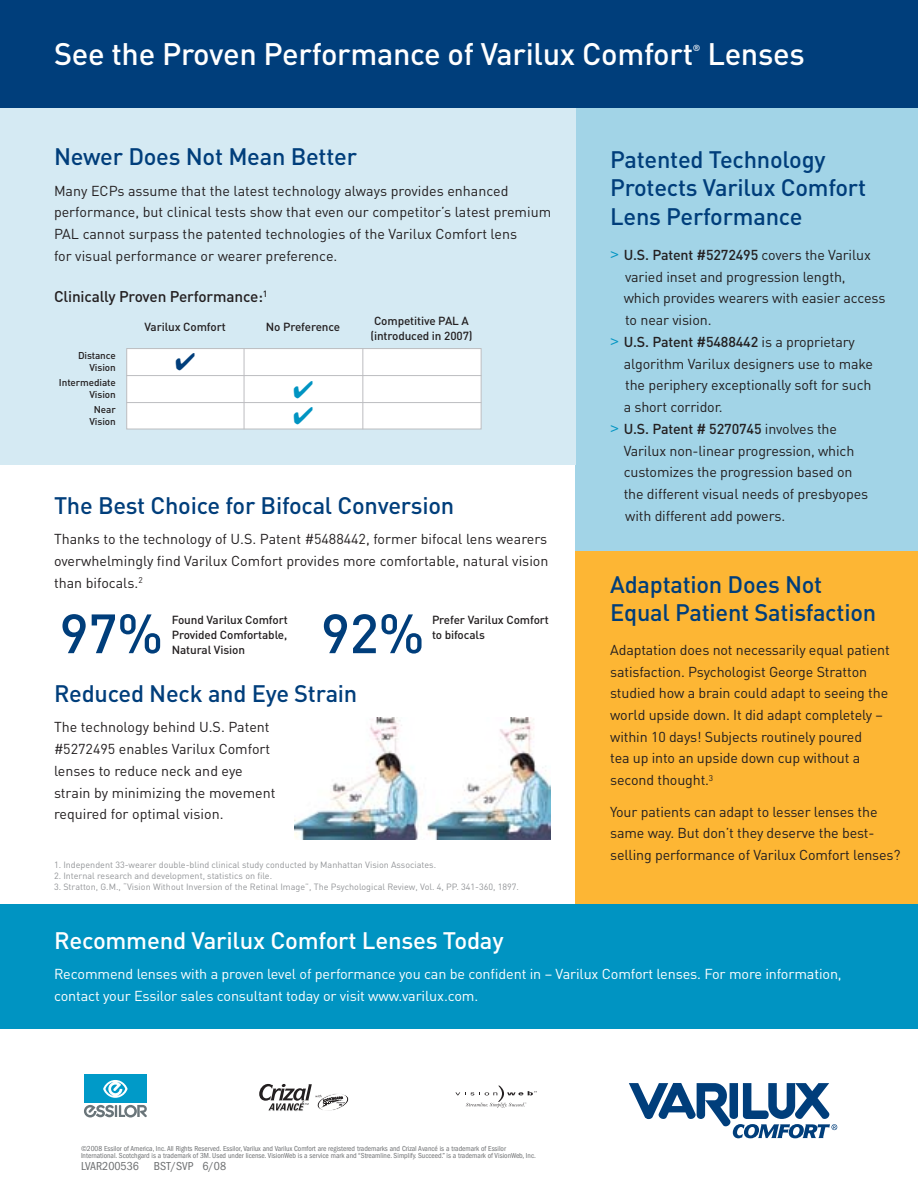
<style>
.page{position:relative;width:918px;height:1188px;background:#fff}
.page>*{position:absolute;margin:0;border:0;box-sizing:border-box;transform-origin:0 0}
.t1{font:500 54.45px "DIN";color:#003e7b}
.t2{font:500 30.75px "DIN";letter-spacing:-.01em;color:#fff}
.t3{font:500 23.7px/28.5px "DIN";letter-spacing:-.01em;color:#003e7b}
.t4{font:500 23.7px "DIN";letter-spacing:-.01em;color:#fff}
.t5{font:500 15.3px "DIN";letter-spacing:-.01em;color:#231f20}
.t6{font:14.25px/21.8px "DIN";letter-spacing:-.01em;color:#231f20}
.t7{font:14.25px/21.8px "DIN";letter-spacing:-.01em;color:#fff}
.t8{font:500 14.25px "DIN";letter-spacing:-.01em;color:#231f20}
.t9{font:condensed 12px "Franklin Gothic";color:#6d6f71}
.t10{font:500 11.7px/15px "DIN";letter-spacing:-.01em;color:#231f20;text-align:justify}
.t11{font:500 9.9px/12px "DIN";letter-spacing:-.01em;color:#231f20;text-align:right}
.t12{font:9px "DIN";color:#939598}
.t13{font:500 8.7px "DIN";color:#fff}
.t14{font:condensed 7.5px/7.5px "Franklin Gothic";color:#6d6f71}
.s1{font-family:"Grotesque";font-weight:400;font-size:13.5px;color:#0094c2}
.s2{font-weight:400}
</style>
<div class="page">
<div style="left:575px;top:551px;width:343px;height:353px;background:#fdb634"></div>
<div style="left:575px;top:108px;width:343px;height:443px;background:#a2d4e7"></div>
<div style="left:0;top:108px;width:575px;height:356px;background:#d5eaf3"></div>
<div style="left:0;top:0;width:918px;height:108px;background:#003e7b"></div>
<div style="left:0;top:904px;width:918px;height:125px;background:#0094c2"></div>
<svg style="left:84px;top:1105px;width:63px;height:13px"></svg>
<div style="left:84px;top:1075px;width:63px;height:28px;background:#009ac8"></div>
<svg style="left:103px;top:1080px;width:24px;height:18px"></svg>
<svg style="left:455px;top:1086px;width:82px;height:22px"></svg>
<svg style="left:259px;top:1084px;width:90px;height:27px"></svg>
<svg style="left:629px;top:1083px;width:208px;height:55px"></svg>
<div style="left:126px;top:348px;width:355px;height:81px;background:#fff;border:1px solid #bcbdc0"></div>
<hr style="left:244px;top:348px;width:1px;height:81px;background:#bcbdc0">
<hr style="left:363px;top:348px;width:1px;height:81px;background:#bcbdc0">
<hr style="left:126px;top:375px;width:355px;height:1px;background:#bcbdc0">
<hr style="left:126px;top:402px;width:355px;height:1px;background:#bcbdc0">
<img style="left:294px;top:718px;width:256px;height:121px">
<h2 class="t2" style="left:54px;top:34px;width:641px">See the Proven Performance of Varilux Comfort</h2>
<p class="t13" style="left:693px;top:42px;width:9px">®</p>
<h2 class="t2" style="left:707px;top:34px;width:99px">Lenses</h2>
<h3 class="t3" style="left:54px;top:142px;width:305px">Newer Does Not Mean Better</h3>
<p class="t6" style="left:54px;top:179px;width:499px">Many ECPs assume that the latest technology always provides enhanced performance, but clinical tests show that even our competitor’s latest premium PAL cannot surpass the patented technologies of the Varilux Comfort lens<br>for visual performance or wearer preference.</p>
<p class="t5" style="left:54px;top:287px;width:215px">Clinically Proven Performance:<sup>1</sup></p>
<p class="t11" style="left:78px;top:350px;width:39px">Distance<br>Vision</p>
<p class="t11" style="left:59px;top:376px;width:58px">Intermediate<br>Vision</p>
<p class="t11" style="left:89px;top:403px;width:28px;text-align:center">Near<br>Vision</p>
<p class="t10" style="left:145px;top:319px;width:83px">Varilux Comfort</p>
<p class="t10" style="left:266px;top:319px;width:76px">No Preference</p>
<p class="t10" style="left:374px;top:313px;width:96px">Competitive PAL A</p>
<p class="t10" style="left:370px;top:328px;width:104px">(introduced in 2007)</p>
<h3 class="t3" style="left:54px;top:490px;width:402px">The Best Choice for Bifocal Conversion</h3>
<p class="t6" style="left:54px;top:528px;width:496px;text-align:justify">Thanks to the technology of U.S. Patent #5488442, former bifocal lens wearers overwhelmingly find Varilux Comfort provides more comfortable, natural vision than bifocals.<sup>2</sup></p>
<h1 class="t1" style="left:59px;top:599px;width:105px">97%</h1>
<h1 class="t1" style="left:321px;top:599px;width:105px">92%</h1>
<p class="t10" style="left:172px;top:612px;width:118px">Found Varilux Comfort Provided Comfortable, Natural Vision</p>
<p class="t10" style="left:432px;top:612px;width:118px">Prefer Varilux Comfort to bifocals</p>
<h3 class="t3" style="left:54px;top:678px;width:305px">Reduced Neck and Eye Strain</h3>
<p class="t6" style="left:54px;top:716px;width:223px">The technology behind U.S. Patent #5272495 enables Varilux Comfort lenses to reduce neck and eye strain by minimizing the movement required for optimal vision.</p>
<p class="t12" style="left:54px;top:859px;width:384px">1. Independent 33-wearer double-blind clinical study conducted by Manhattan Vision Associates.</p>
<p class="t12" style="left:54px;top:870px;width:220px">2. Internal research and development, statistics on file.</p>
<p class="t12" style="left:54px;top:881px;width:466px">3. Stratton, G.M., “Vision Without Inversion of the Retinal Image”, The Psychological Review, Vol. 4, PP. 341-360, 1897.</p>
<h3 class="t3" style="left:610px;top:144px;width:257px">Patented Technology<br>Protects Varilux Comfort<br>Lens Performance</h3>
<p class="t8" style="left:610px;top:246px;width:262px"><span class="s1">&gt;</span> U.S. Patent #5272495 <span class="s2">covers the Varilux</span></p>
<p class="t6" style="left:625px;top:265px;width:222px">varied inset and progression length,</p>
<p class="t6" style="left:624px;top:287px;width:263px">which provides wearers with easier access</p>
<p class="t6" style="left:625px;top:309px;width:88px">to near vision.</p>
<p class="t8" style="left:610px;top:333px;width:246px"><span class="s1">&gt;</span> U.S. Patent #5488442 <span class="s2">is a proprietary</span></p>
<p class="t6" style="left:624px;top:352px;width:251px">algorithm Varilux designers use to make</p>
<p class="t6" style="left:625px;top:374px;width:248px">the periphery exceptionally soft for such</p>
<p class="t6" style="left:624px;top:396px;width:101px">a short corridor.</p>
<p class="t8" style="left:610px;top:420px;width:228px"><span class="s1">&gt;</span> U.S. Patent # 5270745 <span class="s2">involves the</span></p>
<p class="t6" style="left:624px;top:439px;width:232px">Varilux non-linear progression, which</p>
<p class="t6" style="left:624px;top:461px;width:230px">customizes the progression based on</p>
<p class="t6" style="left:624px;top:483px;width:246px">the different visual needs of presbyopes</p>
<p class="t6" style="left:625px;top:505px;width:161px">with different add powers.</p>
<h3 class="t3" style="left:610px;top:569px;width:268px">Adaptation Does Not<br>Equal Patient Satisfaction</h3>
<p class="t6" style="left:610px;top:638px;width:281px">Adaptation does not necessarily equal patient satisfaction. Psychologist George Stratton studied how a brain could adapt to seeing the world upside down. It did adapt completely – within 10 days! Subjects routinely poured<br>tea up into an upside down cup without a second thought.<sup>3</sup></p>
<p class="t6" style="left:610px;top:800px;width:292px">Your patients can adapt to lesser lenses the same way. But don’t they deserve the best&shy;selling performance of Varilux Comfort lenses?</p>
<h3 class="t4" style="left:54px;top:925px;width:451px">Recommend Varilux Comfort Lenses Today</h3>
<p class="t7" style="left:54px;top:963px;width:789px">Recommend lenses with a proven level of performance you can be confident in – Varilux Comfort lenses. For more information, contact your Essilor sales consultant today or visit www.varilux.com.</p>
<p class="t14" style="left:81px;top:1145px;width:456px">©2008 Essilor of America, Inc. All Rights Reserved. Essilor, Varilux and Varilux Comfort are registered trademarks and Crizal Avancé is a trademark of Essilor<br>International. Scotchgard is a trademark of 3M. Used under license. VisionWeb is a service mark and “Streamline. Simplify. Succeed.” is a trademark of VisionWeb, Inc.</p>
<p class="t9" style="left:81px;top:1159px;width:59px">LVAR200536</p>
<p class="t9" style="left:154px;top:1159px;width:74px">BST/SVP 6/08</p>
</div>
